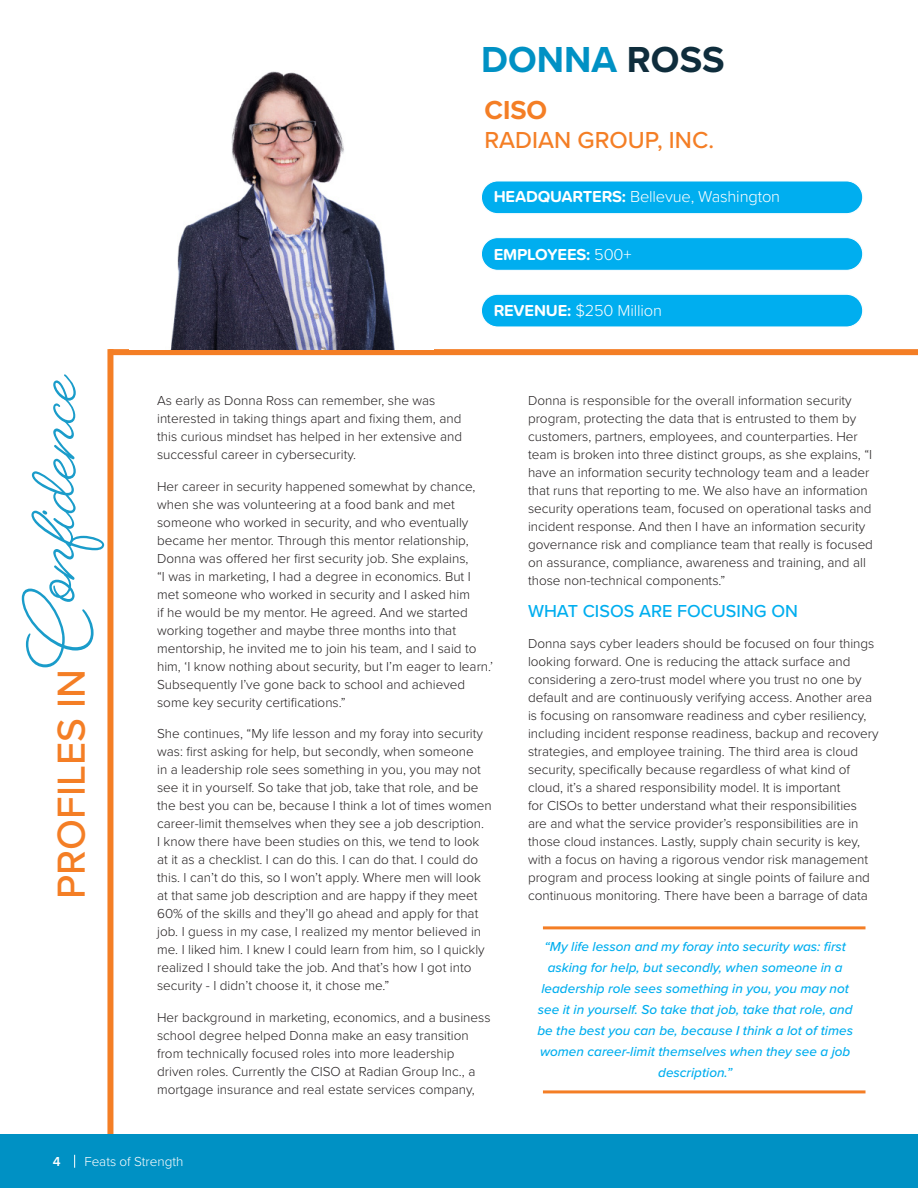
<style>
.page{position:relative;width:918px;height:1188px;background:#fff}
.page>*{position:absolute;margin:0;border:0;box-sizing:border-box;transform-origin:0 0}
.t1{font:700 79.5px "Beloved Script";color:#1a9cca}
.t2{font:500 40.5px "Proxima Nova";color:#f47e25}
.t3{font:700 37.5px "Proxima Nova";color:#0091c4}
.t4{font:700 27px "Proxima Nova";color:#f47e25}
.t5{font:500 24px "Proxima Nova";color:#f47e25}
.Body_Text{font:500 18px "Proxima Nova";color:#00aeef}
.Body_Text-2{font:300 16.5px "Proxima Soft";letter-spacing:-.01em;color:#fff}
.Body_Text-3{font:700 16.5px "Proxima Soft";letter-spacing:-.01em;color:#fff}
.Body_Text-4{font:300 13.5px/18px "Proxima Nova";color:#231f20}
.Body_Text-5{font:italic 500 13.5px/21px "Proxima Nova";color:#00aeef;text-align:center}
.t6{font:300 13.5px "Proxima Nova";color:#fff}
.t7{font:600 13.5px "Proxima Nova";color:#fff}
.s1{color:#0f2d3c}
.s2{font-weight:700}
.s3{font-weight:300}
</style>
<div class="page">
<div style="left:0;top:1135px;width:918px;height:53px;background:#0091c4"></div>
<svg style="left:74px;top:1155px;width:1px;height:13px"></svg>
<div style="left:107px;top:349px;width:6px;height:785px;background:#f47e25"></div>
<div style="left:109px;top:349px;width:809px;height:6px;background:#f47e25"></div>
<div style="left:481px;top:180px;width:382px;height:34px;background:#00aeef;border-radius:17px"></div>
<div style="left:480px;top:180px;width:384px;height:35px;border:1px solid #fff;border-radius:17px"></div>
<div style="left:481px;top:180px;width:382px;height:34px;border:1px solid #fff;border-radius:17px"></div>
<div style="left:481px;top:181px;width:382px;height:33px;border:1px solid #fff;border-radius:16px"></div>
<div style="left:481px;top:237px;width:382px;height:34px;background:#00aeef;border-radius:17px"></div>
<div style="left:480px;top:236px;width:384px;height:36px;border:1px solid #fff;border-radius:17px"></div>
<div style="left:481px;top:237px;width:382px;height:34px;border:1px solid #fff;border-radius:16px"></div>
<div style="left:481px;top:294px;width:382px;height:33px;background:#00aeef;border-radius:17px"></div>
<div style="left:480px;top:293px;width:384px;height:35px;border:1px solid #fff;border-radius:17px"></div>
<div style="left:481px;top:294px;width:382px;height:34px;border:1px solid #fff;border-radius:17px"></div>
<div style="left:481px;top:294px;width:382px;height:33px;border:1px solid #fff;border-radius:16px"></div>
<hr style="left:543px;top:926px;width:323px;height:3px;background:#f47e25">
<hr style="left:543px;top:1090px;width:323px;height:3px;background:#f47e25">
<img style="left:171px;top:71px;width:224px;height:278px">
<p class="t3" style="left:481px;top:32px;width:245px">DONNA <span class="s1">ROSS</span></p>
<p class="t4" style="left:485px;top:90px;width:64px">CISO</p>
<p class="t5" style="left:485px;top:122px;width:231px">RADIAN GROUP, INC.</p>
<p class="Body_Text-2" style="left:494px;top:184px;width:288px"><span class="s2">HEADQUARTERS:</span> Bellevue, Washington</p>
<p class="Body_Text-3" style="left:494px;top:242px;width:139px">EMPLOYEES: <span class="s3">500+</span></p>
<p class="t1" style="left:-1px;top:667px;width:295px;rotate:-90deg">Confidence</p>
<p class="t2" style="left:41px;top:899px;width:232px;rotate:-90deg">PROFILES IN</p>
<p class="Body_Text-2" style="left:494px;top:298px;width:170px"><span class="s2">REVENUE:</span> $250 Million</p>
<p class="Body_Text-4" style="left:157px;top:391px;width:306px">As early as Donna Ross can remember, she was interested in taking things apart and fixing them, and this curious mindset has helped in her extensive and successful career in cybersecurity.</p>
<p class="Body_Text-4" style="left:157px;top:476px;width:338px">Her career in security happened somewhat by chance, when she was volunteering at a food bank and met someone who worked in security, and who eventually became her mentor. Through this mentor relationship, Donna was offered her first security job. She explains,<br>“I was in marketing, I had a degree in economics. But I met someone who worked in security and I asked him<br>if he would be my mentor. He agreed. And we started working together and maybe three months into that mentorship, he invited me to join his team, and I said to him, ‘I know nothing about security, but I’m eager to learn.’ Subsequently I’ve gone back to school and achieved some key security certifications.”</p>
<p class="Body_Text-4" style="left:157px;top:724px;width:336px">She continues, “My life lesson and my foray into security was: first asking for help, but secondly, when someone<br>in a leadership role sees something in you, you may not see it in yourself. So take that job, take that role, and be the best you can be, because I think a lot of times women career-limit themselves when they see a job description.<br>I know there have been studies on this, we tend to look at it as a checklist. I can do this. I can do that. I could do this. I can’t do this, so I won’t apply. Where men will look at that same job description and are happy if they meet 60% of the skills and they’ll go ahead and apply for that job. I guess in my case, I realized my mentor believed in me. I liked him. I knew I could learn from him, so I quickly realized I should take the job. And that’s how I got into security - I didn’t choose it, it chose me.”</p>
<p class="Body_Text-4" style="left:157px;top:1007px;width:335px">Her background in marketing, economics, and a business school degree helped Donna make an easy transition from technically focused roles into more leadership driven roles. Currently the CISO at Radian Group Inc., a mortgage insurance and real estate services company,</p>
<p class="Body_Text-4" style="left:528px;top:391px;width:347px">Donna is responsible for the overall information security program, protecting the data that is entrusted to them by customers, partners, employees, and counterparties. Her team is broken into three distinct groups, as she explains, “I have an information security technology team and a leader that runs that reporting to me. We also have an information security operations team, focused on operational tasks and incident response. And then I have an information security governance risk and compliance team that really is focused on assurance, compliance, awareness and training, and all those non-technical components.”</p>
<p class="Body_Text" style="left:528px;top:597px;width:272px">WHAT CISOS ARE FOCUSING ON</p>
<p class="Body_Text-4" style="left:528px;top:634px;width:352px">Donna says cyber leaders should be focused on four things looking forward. One is reducing the attack surface and considering a zero-trust model where you trust no one by default and are continuously verifying access. Another area is focusing on ransomware readiness and cyber resiliency, including incident response readiness, backup and recovery strategies, and employee training. The third area is cloud security, specifically because regardless of what kind of cloud, it’s a shared responsibility model. It is important<br>for CISOs to better understand what their responsibilities are and what the service provider’s responsibilities are in those cloud instances. Lastly, supply chain security is key, with a focus on having a rigorous vendor risk management program and process looking at single points of failure and continuous monitoring. There have been a barrage of data</p>
<p class="Body_Text-5" style="left:537px;top:936px;width:317px">“My life lesson and my foray into security was: first asking for help, but secondly, when someone in a leadership role sees something in you, you may not see it in yourself. So take that job, take that role, and be the best you can be, because I think a lot of times women career-limit themselves when they see a job description.”</p>
<p class="t7" style="left:53px;top:1151px;width:9px">4</p>
<p class="t6" style="left:84px;top:1152px;width:101px">Feats of Strength</p>
</div>
